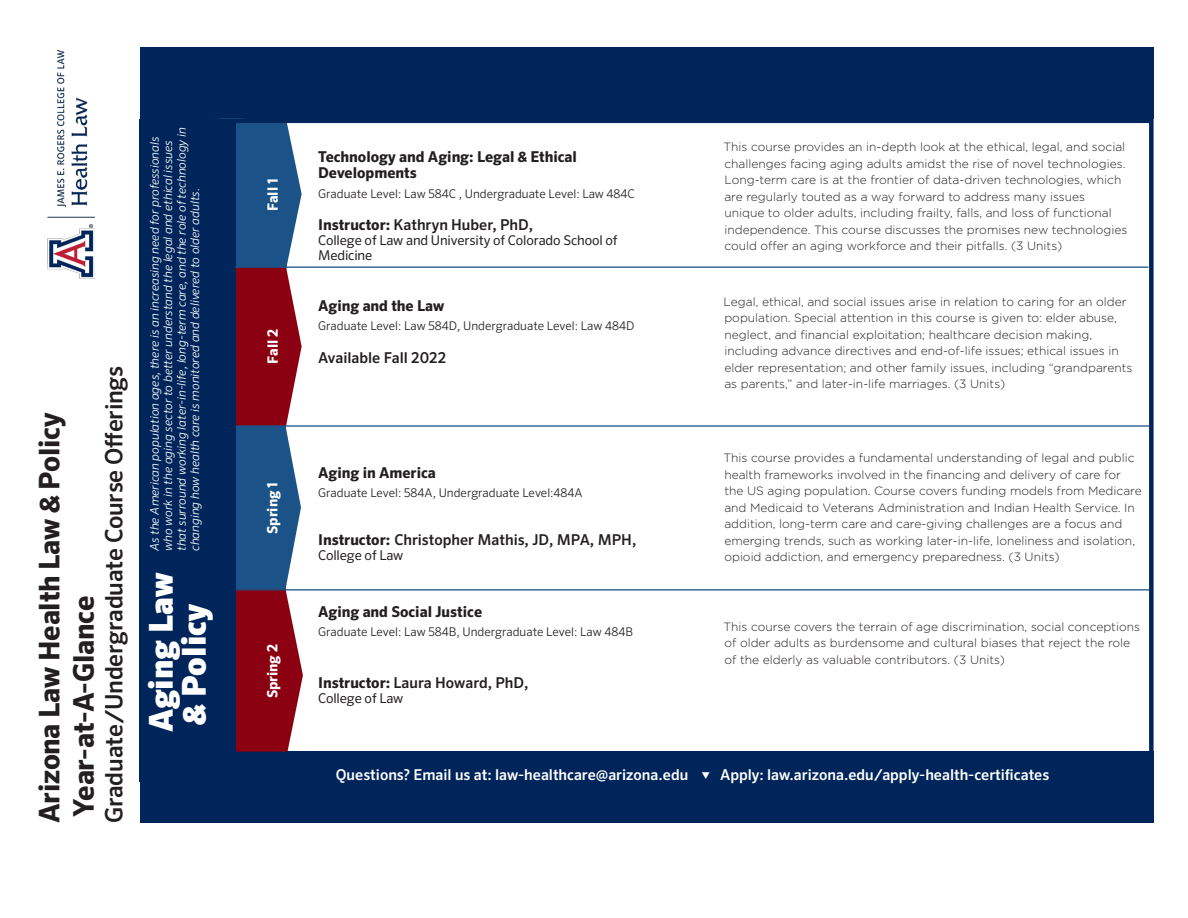
<style>
.page{position:relative;width:1188px;height:918px;background:#fff}
.page>*{position:absolute;margin:0;border:0;box-sizing:border-box;transform-origin:0 0}
.t1{font:900 33px "Sero Pro";color:#fff}
.t2{font:700 28.5px/34.2px "Sero Pro";letter-spacing:-.01em;color:#231f20}
.t3{font:500 24px "Sero Pro";letter-spacing:-.01em;color:#231f20}
.t4{font:500 15px "Sero Pro";color:#231f20}
.t5{font:500 15px "Sero Pro";color:#fff}
.t6{font:700 15px/16.5px "Sero Pro";color:#231f20}
.t7{font:700 14.25px "Sero Pro";color:#fff}
.t8{font:13.5px/15px "Sero Pro";letter-spacing:-.01em;color:#231f20}
.t9{font:300 12px/16.5px "Gotham";color:#231f20}
.t10{font:italic 300 12px/13.5px "Sero Pro";color:#fff}
.t11{font:300 12px "Sero Pro";color:#231f20}
.s1{font-weight:700}
</style>
<div class="page">
<div style="left:140px;top:752px;width:1014px;height:71px;background:#00255b"></div>
<div style="left:140px;top:48px;width:1014px;height:71px;background:#00255b"></div>
<div style="left:236px;top:267px;width:50px;height:158px;background:#8b0112"></div>
<div style="left:236px;top:426px;width:50px;height:165px;background:#1b5389"></div>
<div style="left:236px;top:590px;width:50px;height:166px;background:#8b0112"></div>
<div style="left:237px;top:119px;width:50px;height:148px;background:#1b5389"></div>
<div style="left:140px;top:119px;width:96px;height:662px;background:#00255b"></div>
<hr style="left:236px;top:589px;width:913px;height:2px;background:#1b5389">
<hr style="left:236px;top:425px;width:913px;height:2px;background:#1b5389">
<div style="left:140px;top:119px;width:1014px;height:637px;border:4px solid #00255b"></div>
<img style="left:48px;top:51px;width:46px;height:228px">
<svg style="left:285px;top:119px;width:18px;height:637px"></svg>
<hr style="left:235px;top:267px;width:913px;height:1px;background:#1b5389">
<p class="t2" style="left:33px;top:823px;width:412px;rotate:-90deg">Arizona Law Health Law &amp; Policy<br>Year-at-A-Glance</p>
<p class="t3" style="left:100px;top:823px;width:459px;rotate:-90deg">Graduate/Undergraduate Course Offerings</p>
<p class="t10" style="left:148px;top:551px;width:425px;rotate:-90deg">As the American population ages, there is an increasing need for professionals who work in the aging sector to better understand the legal and ethical issues that surround working later-in-life, long-term care, and the role of technology in changing how health care is monitored and delivered to older adults.</p>
<p class="t1" style="left:141px;top:732px;width:162px;rotate:-90deg">Aging Law</p>
<p class="t1" style="left:174px;top:725px;width:123px;rotate:-90deg">&amp; Policy</p>
<p class="t7" style="left:264px;top:211px;width:34px;rotate:-90deg">Fall 1</p>
<p class="t7" style="left:264px;top:364px;width:36px;rotate:-90deg">Fall 2</p>
<p class="t7" style="left:264px;top:534px;width:54px;rotate:-90deg">Spring 1</p>
<p class="t7" style="left:264px;top:698px;width:56px;rotate:-90deg">Spring 2</p>
<p class="t6" style="left:318px;top:148px;width:260px">Technology and Aging: Legal &amp; Ethical<br>Developments</p>
<p class="t11" style="left:318px;top:186px;width:318px">Graduate Level: Law 584C , Undergraduate Level: Law 484C</p>
<p class="t4" style="left:318px;top:216px;width:217px"><span class="s1">Instructor:</span> Kathryn Huber, PhD,</p>
<p class="t8" style="left:318px;top:232px;width:301px">College of Law and University of Colorado School of<br>Medicine</p>
<p class="t6" style="left:318px;top:298px;width:128px">Aging and the Law</p>
<p class="t11" style="left:318px;top:319px;width:318px">Graduate Level: Law 584D, Undergraduate Level: Law 484D</p>
<p class="t4" style="left:318px;top:348px;width:130px">Available Fall 2022</p>
<p class="t6" style="left:318px;top:464px;width:119px">Aging in America</p>
<p class="t11" style="left:318px;top:486px;width:266px">Graduate Level: 584A, Undergraduate Level:484A</p>
<p class="t4" style="left:318px;top:530px;width:320px"><span class="s1">Instructor:</span> Christopher Mathis, JD, MPA, MPH,</p>
<p class="t8" style="left:318px;top:547px;width:87px">College of Law</p>
<p class="t6" style="left:318px;top:604px;width:166px">Aging and Social Justice</p>
<p class="t11" style="left:318px;top:625px;width:317px">Graduate Level: Law 584B, Undergraduate Level: Law 484B</p>
<p class="t4" style="left:318px;top:674px;width:212px"><span class="s1">Instructor:</span> Laura Howard, PhD,</p>
<p class="t8" style="left:318px;top:691px;width:87px">College of Law</p>
<p class="t9" style="left:724px;top:138px;width:405px">This course provides an in-depth look at the ethical, legal, and social challenges facing aging adults amidst the rise of novel technologies.<br>Long-term care is at the frontier of data-driven technologies, which are regularly touted as a way forward to address many issues unique to older adults, including frailty, falls, and loss of functional independence. This course discusses the promises new technologies could offer an aging workforce and their pitfalls. (3 Units)</p>
<p class="t9" style="left:724px;top:293px;width:410px">Legal, ethical, and social issues arise in relation to caring for an older population. Special attention in this course is given to: elder abuse, neglect, and financial exploitation; healthcare decision making, including advance directives and end-of-life issues; ethical issues in elder representation; and other family issues, including “grandparents as parents,” and later-in-life marriages. (3 Units)</p>
<p class="t9" style="left:724px;top:450px;width:420px">This course provides a fundamental understanding of legal and public health frameworks involved in the financing and delivery of care for the US aging population. Course covers funding models from Medicare and Medicaid to Veterans Administration and Indian Health Service. In addition, long-term care and care-giving challenges are a focus and emerging trends, such as working later-in-life, loneliness and isolation, opioid addiction, and emergency preparedness. (3 Units)</p>
<p class="t9" style="left:724px;top:618px;width:418px">This course covers the terrain of age discrimination, social conceptions of older adults as burdensome and cultural biases that reject the role of the elderly as valuable contributors. (3 Units)</p>
<p class="t5" style="left:336px;top:765px;width:715px">Questions? Email us at: law-healthcare@arizona.edu ▼ Apply: law.arizona.edu/apply-health-certificates</p>
</div>
